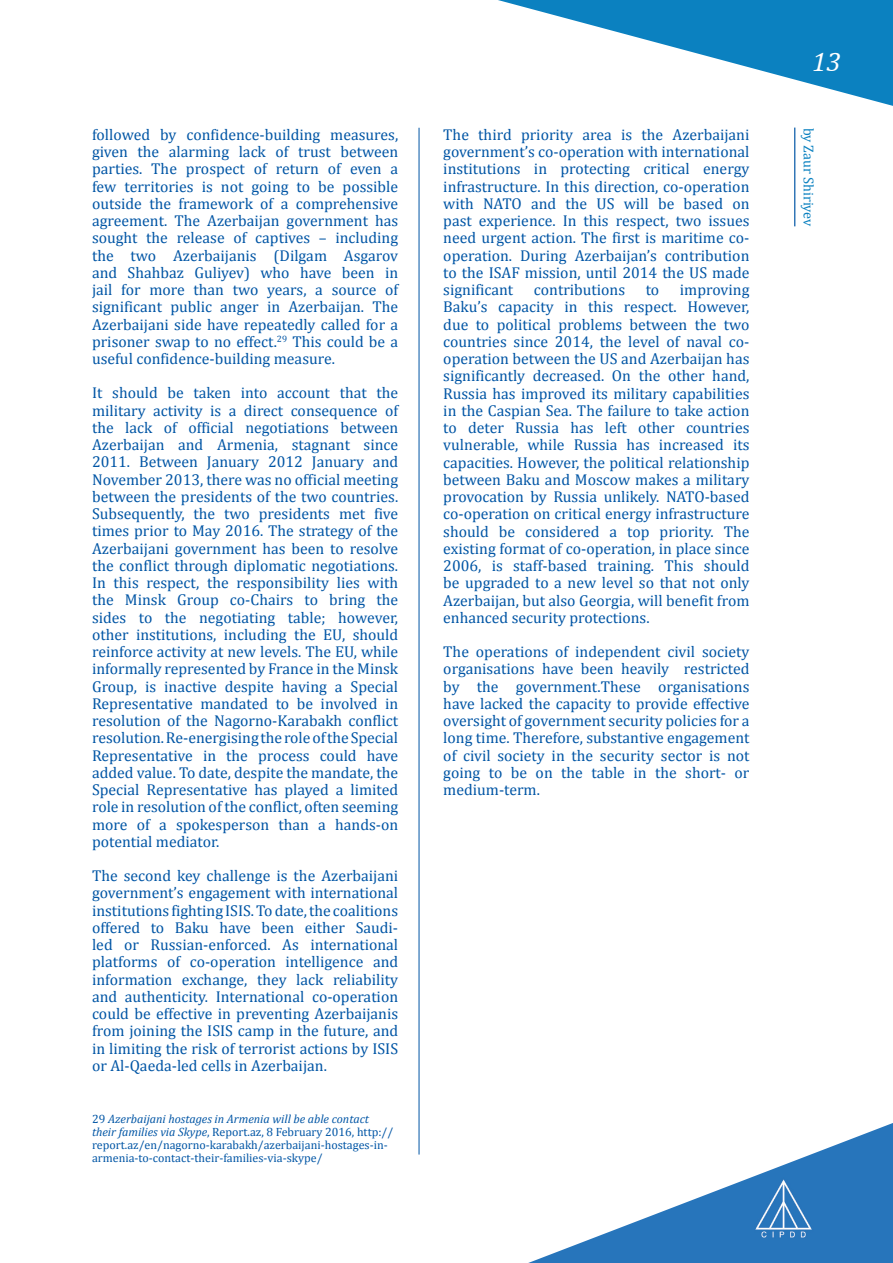
<style>
.page{position:relative;width:893px;height:1263px;background:#fff}
.page>*{position:absolute;margin:0;border:0;box-sizing:border-box;transform-origin:0 0}
.t1{font:italic 27px "Cambria";color:#fff}
.Body_text{font:15.75px/17.2px "Cambria";color:#0155a5;text-align:justify}
.t2{font:14.25px "Cambria";color:#0b81c0}
.footnote{font:12px/12.8px "Cambria";color:#0155a5}
.s1{font-style:italic}
</style>
<div class="page">
<svg style="left:528px;top:1123px;width:365px;height:140px"></svg>
<hr style="left:419px;top:128px;width:1px;height:1026px;background:#0155a5">
<hr style="left:794px;top:128px;width:1px;height:98px;background:#0155a5">
<img style="left:752px;top:1178px;width:62px;height:62px">
<svg style="left:498px;top:0;width:395px;height:106px"></svg>
<p class="Body_text" style="left:92px;top:126px;width:308px">followed by confidence-building measures, given the alarming lack of trust between parties. The prospect of return of even a few territories is not going to be possible outside the framework of a comprehensive agreement. The Azerbaijan government has sought the release of captives – including the two Azerbaijanis (Dilgam Asgarov and Shahbaz Guliyev) who have been in jail for more than two years, a source of significant public anger in Azerbaijan. The Azerbaijani side have repeatedly called for a prisoner swap to no effect.<sup>29</sup> This could be a useful confidence-building measure.</p>
<p class="Body_text" style="left:92px;top:384px;width:308px">It should be taken into account that the military activity is a direct consequence of the lack of official negotiations between Azerbaijan and Armenia, stagnant since 2011. Between January 2012 January and November 2013, there was no official meeting between the presidents of the two countries.<br>Subsequently, the two presidents met five times prior to May 2016. The strategy of the Azerbaijani government has been to resolve the conflict through diplomatic negotiations.<br>In this respect, the responsibility lies with the Minsk Group co-Chairs to bring the sides to the negotiating table; however, other institutions, including the EU, should reinforce activity at new levels. The EU, while informally represented by France in the Minsk Group, is inactive despite having a Special Representative mandated to be involved in resolution of the Nagorno-Karabakh conflict resolution. Re-energising the role of the Special Representative in the process could have added value. To date, despite the mandate, the Special Representative has played a limited role in resolution of the conflict, often seeming more of a spokesperson than a hands-on potential mediator.</p>
<p class="Body_text" style="left:92px;top:867px;width:308px">The second key challenge is the Azerbaijani government’s engagement with international institutions fighting ISIS. To date, the coalitions offered to Baku have been either Saudi&shy;led or Russian-enforced. As international platforms of co-operation intelligence and information exchange, they lack reliability and authenticity. International co-operation could be effective in preventing Azerbaijanis from joining the ISIS camp in the future, and in limiting the risk of terrorist actions by ISIS or Al-Qaeda-led cells in Azerbaijan.</p>
<p class="footnote" style="left:92px;top:1113px;width:303px">29 <span class="s1">Azerbaijani hostages in Armenia will be able contact their families via Skype</span>, Report.az, 8 February 2016, http:// report.az/en/nagorno-karabakh/azerbaijani-hostages-in&shy;armenia-to-contact-their-families-via-skype/</p>
<p class="Body_text" style="left:443px;top:126px;width:308px">The third priority area is the Azerbaijani government’s co-operation with international institutions in protecting critical energy infrastructure. In this direction, co-operation with NATO and the US will be based on past experience. In this respect, two issues need urgent action. The first is maritime co&shy;operation. During Azerbaijan’s contribution to the ISAF mission, until 2014 the US made significant</p>
<p class="Body_text" style="left:534px;top:281px;width:93px">contributions</p>
<p class="Body_text" style="left:646px;top:281px;width:15px">to</p>
<p class="Body_text" style="left:443px;top:281px;width:308px;text-indent:237px">improving Baku’s capacity in this respect. However, due to political problems between the two countries since 2014, the level of naval co&shy;operation between the US and Azerbaijan has significantly decreased. On the other hand, Russia has improved its military capabilities in the Caspian Sea. The failure to take action to deter Russia has left other countries vulnerable, while Russia has increased its capacities. However, the political relationship between Baku and Moscow makes a military provocation by Russia unlikely. NATO-based co-operation on critical energy infrastructure should be considered a top priority. The existing format of co-operation, in place since 2006, is staff-based training. This should be upgraded to a new level so that not only Azerbaijan, but also Georgia, will benefit from enhanced security protections.</p>
<p class="Body_text" style="left:443px;top:643px;width:308px">The operations of independent civil society organisations have been heavily restricted by the government.These organisations have lacked the capacity to provide effective oversight of government security policies for a long time. Therefore, substantive engagement of civil society in the security sector is not going to be on the table in the short- or medium-term.</p>
<h1 class="t1" style="left:812px;top:43px;width:30px">13</h1>
<p class="t2" style="left:817px;top:128px;width:100px;rotate:90deg">by Zaur Shiriyev</p>
</div>
